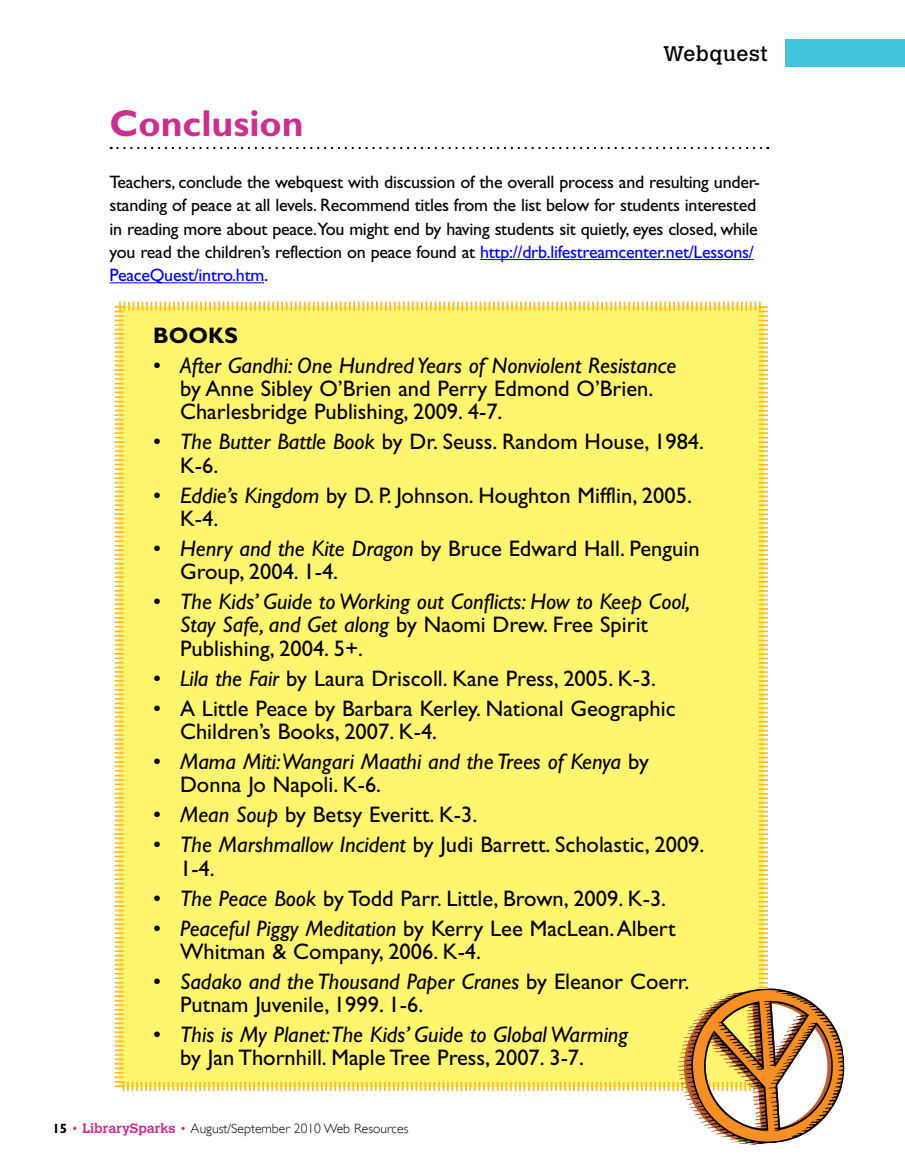
<style>
.page{position:relative;width:905px;height:1175px;background:#fff}
.page>*{position:absolute;margin:0;border:0;box-sizing:border-box;transform-origin:0 0}
.t1{font:700 37.5px "Gill Sans";color:#c93092}
.t2{font:22.5px/23.2px "Gill Sans";color:#000}
.t3{font:italic 22.5px/23.2px "Gill Sans";color:#000}
.t4{font:700 22.5px "Gill Sans";color:#000}
.t5{font:21px "Calvert";letter-spacing:.025em;color:#000}
.t6{font:18px/23.2px "Gill Sans";letter-spacing:-.015em;color:#000}
.t7{font:300 13.5px "Gill Sans";color:#000}
.s1{color:#00f}
.s2{font-style:italic}
.s3{font-style:normal}
.s4{font-weight:700}
.s5{color:#c93092}
.s6{font-family:"Calvert";font-weight:700;color:#c93092}
</style>
<div class="page">
<div style="left:785px;top:40px;width:119px;height:27px;background:#41c4dc"></div>
<svg style="left:111px;top:147px;width:657px;height:2px"></svg>
<hr style="left:480px;top:259px;width:274px;height:1px;background:#00f">
<hr style="left:110px;top:282px;width:154px;height:1px;background:#00f">
<div style="left:114px;top:301px;width:654px;height:790px;background:#fff56e"></div>
<svg style="left:671px;top:982px;width:174px;height:163px"></svg>
<p class="t5" style="left:663px;top:42px;width:106px">Webquest</p>
<h1 class="t1" style="left:110px;top:101px;width:196px">Conclusion</h1>
<p class="t6" style="left:110px;top:170px;width:652px">Teachers, conclude the webquest with discussion of the overall process and resulting under&shy;standing of peace at all levels. Recommend titles from the list below for students interested in reading more about peace.You might end by having students sit quietly, eyes closed, while you read the children’s reflection on peace found at <span class="s1">http://drb.lifestreamcenter.net/Lessons/ PeaceQuest/intro.htm</span>.</p>
<p class="t4" style="left:153px;top:322px;width:86px">BOOKS</p>
<p class="t2" style="left:180px;top:354px;width:497px;text-indent:-27px">• <span class="s2">After Gandhi: One Hundred Years of Nonviolent Resistance </span>by Anne Sibley O’Brien and Perry Edmond O’Brien.<br>Charlesbridge Publishing, 2009. 4-7.</p>
<p class="t2" style="left:180px;top:430px;width:525px;text-indent:-27px">• <span class="s2">The Butter Battle Book</span> by Dr. Seuss. Random House, 1984.<br>K-6.</p>
<p class="t2" style="left:180px;top:483px;width:513px;text-indent:-27px">• <span class="s2">Eddie’s Kingdom</span> by D. P. Johnson. Houghton Mifflin, 2005.<br>K-4.</p>
<p class="t2" style="left:180px;top:537px;width:521px;text-indent:-27px">• <span class="s2">Henry and the Kite Dragon</span> by Bruce Edward Hall. Penguin<br>Group, 2004. 1-4.</p>
<p class="t3" style="left:180px;top:590px;width:511px;text-indent:-27px"><span class="s3">•</span> The Kids’ Guide to Working out Conflicts: How to Keep Cool,<br>Stay Safe, and Get along <span class="s3">by Naomi Drew. Free Spirit<br>Publishing, 2004. 5+.</span></p>
<p class="t2" style="left:153px;top:666px;width:504px">• <span class="s2">Lila the Fair</span> by Laura Driscoll. Kane Press, 2005. K-3.</p>
<p class="t2" style="left:180px;top:696px;width:497px;text-indent:-27px">• A Little Peace by Barbara Kerley. National Geographic<br>Children’s Books, 2007. K-4.</p>
<p class="t3" style="left:180px;top:750px;width:470px;text-indent:-27px"><span class="s3">•</span> Mama Miti:Wangari Maathi and the Trees of Kenya <span class="s3">by<br>Donna Jo Napoli. K-6.</span></p>
<p class="t2" style="left:153px;top:803px;width:326px">• <span class="s2">Mean Soup</span> by Betsy Everitt. K-3.</p>
<p class="t2" style="left:180px;top:833px;width:526px;text-indent:-27px">• <span class="s2">The Marshmallow Incident</span> by Judi Barrett. Scholastic, 2009.<br>1-4.</p>
<p class="t2" style="left:153px;top:886px;width:514px">• <span class="s2">The Peace Book</span> by Todd Parr. Little, Brown, 2009. K-3.</p>
<p class="t2" style="left:180px;top:916px;width:497px;text-indent:-27px">• <span class="s2">Peaceful Piggy Meditation</span> by Kerry Lee MacLean. Albert<br>Whitman &amp; Company, 2006. K-4.</p>
<p class="t2" style="left:180px;top:969px;width:511px;text-indent:-27px">• <span class="s2">Sadako and the Thousand Paper Cranes</span> by Eleanor Coerr.<br>Putnam Juvenile, 1999. 1-6.</p>
<p class="t3" style="left:180px;top:1023px;width:449px;text-indent:-27px"><span class="s3">•</span> This is My Planet:The Kids’ Guide to Global Warming <span class="s3">by Jan Thornhill. Maple Tree Press, 2007. 3-7.</span></p>
<p class="t7" style="left:52px;top:1120px;width:357px"><span class="s4">15</span> <span class="s5">•</span> <span class="s6">LibrarySparks</span> <span class="s5">•</span> August/September 2010 Web Resources</p>
</div>
